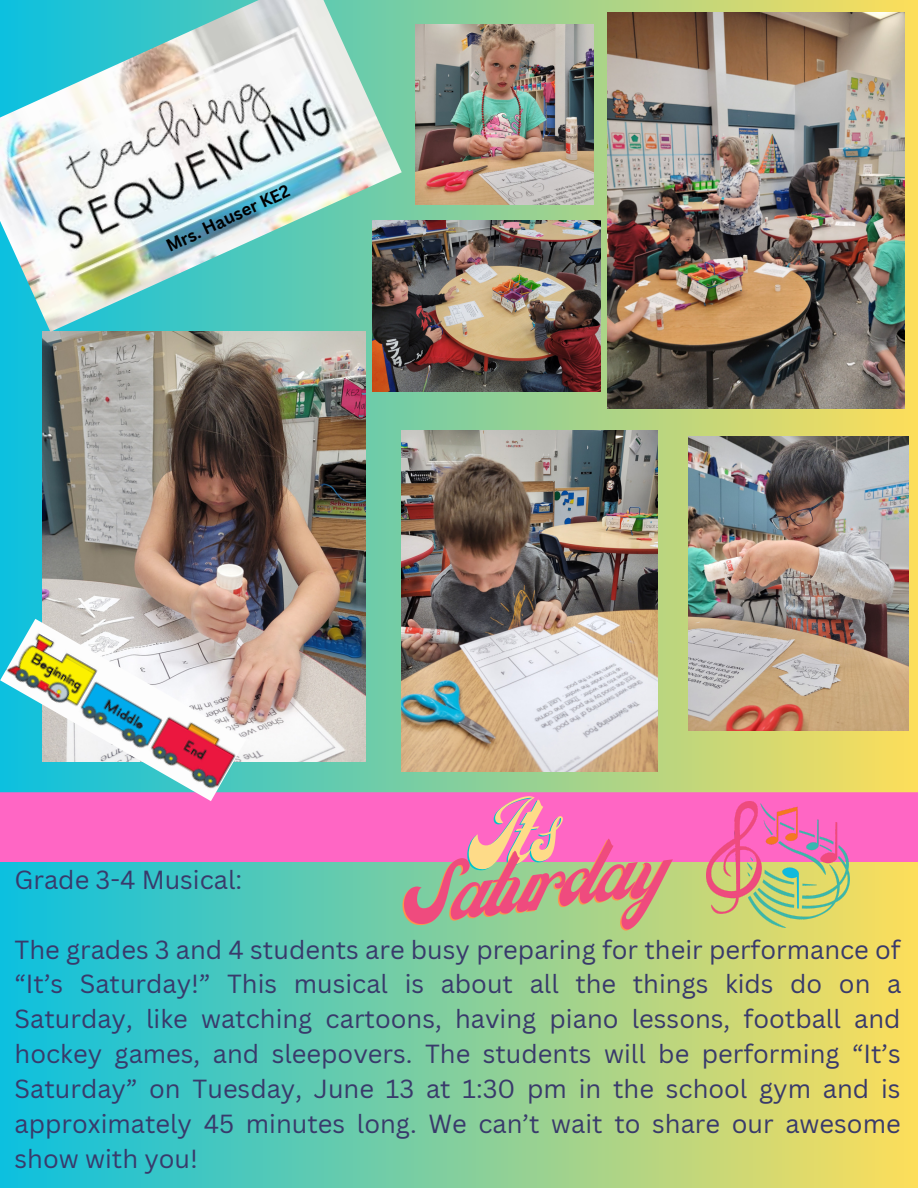
<style>
.page{position:relative;width:918px;height:1188px;background:#fff}
.page>*{position:absolute;margin:0;border:0;box-sizing:border-box;transform-origin:0 0}
.t1{font:67.05px "Carlsonscript";color:#ef4b7e}
.t2{font:67.05px "Carlsonscript";color:#00c4cc}
.t3{font:25.5px/34.8px "Canva Sans";color:#393a6b;text-align:justify}
.t4{font:700 17.1px "Canva Sans";color:#000}
</style>
<div class="page">
<div style="left:0;top:0;width:918px;height:1188px;background:linear-gradient(to right,#0cc0df,#fcdc5a)"></div>
<div style="left:0;top:792px;width:918px;height:70px;background:#ff66c4"></div>
<img style="left:706px;top:801px;width:143px;height:126px">
<img style="left:43px;top:332px;width:323px;height:430px">
<img style="left:607px;top:13px;width:297px;height:396px">
<img style="left:0;top:0;width:402px;height:332px">
<img style="left:0;top:619px;width:246px;height:182px">
<img style="left:372px;top:221px;width:228px;height:171px">
<img style="left:402px;top:431px;width:255px;height:340px">
<img style="left:688px;top:437px;width:221px;height:293px">
<img style="left:416px;top:24px;width:177px;height:180px">
<p class="t4" style="left:162px;top:236px;width:136px;rotate:-25deg">Mrs. Hauser KE2</p>
<p class="t3" style="left:15px;top:862px;width:229px">Grade 3-4 Musical:</p>
<p class="t2" style="left:463px;top:808px;width:90px;rotate:-7deg">It's</p>
<p class="t1" style="left:399px;top:863px;width:262px;rotate:-7deg">Saturday</p>
<p class="t3" style="left:15px;top:931px;width:888px">The grades 3 and 4 students are busy preparing for their performance of “It’s Saturday!” This musical is about all the things kids do on a Saturday, like watching cartoons, having piano lessons, football and hockey games, and sleepovers. The students will be performing “It’s Saturday” on Tuesday, June 13 at 1:30 pm in the school gym and is approximately 45 minutes long. We can’t wait to share our awesome show with you!</p>
</div>
